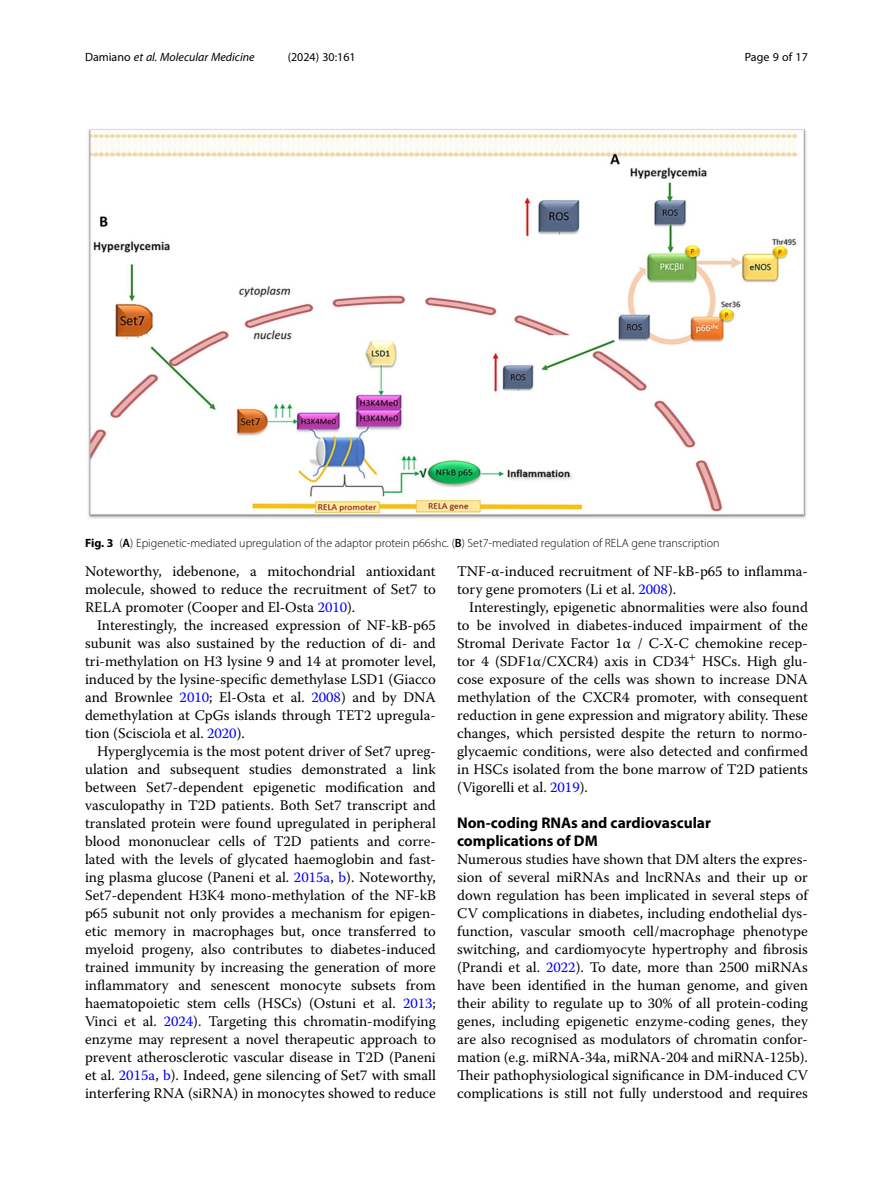
<style>
.page{position:relative;width:893px;height:1191px;background:#fff}
.page>*{position:absolute;margin:0;border:0;box-sizing:border-box;transform-origin:0 0}
.Head_1{font:700 15.45px/18px "Myriad Pro";color:#000}
.Body_Text_Indent{font:14.7px/18px "Warnock Pro";color:#000;text-align:justify}
.Body_Text{font:14.7px/18px "Warnock Pro";color:#000;text-align:justify}
.Figure_Caption{font:300 12px "Myriad Pro";color:#000}
.t1{font:italic 12px "Myriad Pro";color:#000}
.t2{font:12px "Myriad Pro";color:#000}
.s1{font-style:normal}
.s2{font-weight:700}
.s3{font-weight:600}
.s4{color:#00f}
</style>
<div class="page">
<img style="left:87px;top:129px;width:720px;height:390px">
<p class="t1" style="left:85px;top:50px;width:171px"><span class="s1">Damiano</span> et al. Molecular Medicine</p>
<p class="t2" style="left:288px;top:50px;width:70px">(2024) 30:161</p>
<p class="t2" style="left:745px;top:50px;width:65px">Page 9 of 17</p>
<p class="Figure_Caption" style="left:85px;top:535px;width:636px"><span class="s2">Fig. 3</span> (<span class="s3">A</span>) Epigenetic-mediated upregulation of the adaptor protein p66shc. (<span class="s3">B</span>) Set7-mediated regulation of RELA gene transcription</p>
<p class="Body_Text_Indent" style="left:85px;top:562px;width:352px">Noteworthy, idebenone, a mitochondrial antioxidant molecule, showed to reduce the recruitment of Set7 to RELA promoter (Cooper and El-Osta <span class="s4">2010</span>).</p>
<p class="Body_Text_Indent" style="left:85px;top:616px;width:352px;text-indent:12px">Interestingly, the increased expression of NF-kB-p65 subunit was also sustained by the reduction of di- and tri-methylation on H3 lysine 9 and 14 at promoter level, induced by the lysine-specific demethylase LSD1 (Giacco and Brownlee <span class="s4">2010</span>; El-Osta et al. <span class="s4">2008</span>) and by DNA demethylation at CpGs islands through TET2 upregula&shy;tion (Scisciola et al. <span class="s4">2020</span>).</p>
<p class="Body_Text_Indent" style="left:85px;top:742px;width:352px;text-indent:12px">Hyperglycemia is the most potent driver of Set7 upreg&shy;ulation and subsequent studies demonstrated a link between Set7-dependent epigenetic modification and vasculopathy in T2D patients. Both Set7 transcript and translated protein were found upregulated in peripheral blood mononuclear cells of T2D patients and corre&shy;lated with the levels of glycated haemoglobin and fast&shy;ing plasma glucose (Paneni et al. <span class="s4">2015a</span>, <span class="s4">b</span>). Noteworthy, Set7-dependent H3K4 mono-methylation of the NF-kB p65 subunit not only provides a mechanism for epigen&shy;etic memory in macrophages but, once transferred to myeloid progeny, also contributes to diabetes-induced trained immunity by increasing the generation of more inflammatory and senescent monocyte subsets from haematopoietic stem cells (HSCs) (Ostuni et al. <span class="s4">2013</span>; Vinci et al. <span class="s4">2024</span>). Targeting this chromatin-modifying enzyme may represent a novel therapeutic approach to prevent atherosclerotic vascular disease in T2D (Paneni et al. <span class="s4">2015a</span>, <span class="s4">b</span>). Indeed, gene silencing of Set7 with small interfering RNA (siRNA) in monocytes showed to reduce</p>
<p class="Body_Text_Indent" style="left:457px;top:562px;width:352px">TNF-α-induced recruitment of NF-kB-p65 to inflamma&shy;tory gene promoters (Li et al. <span class="s4">2008</span>).</p>
<p class="Body_Text_Indent" style="left:457px;top:598px;width:352px;text-indent:12px">Interestingly, epigenetic abnormalities were also found to be involved in diabetes-induced impairment of the Stromal Derivate Factor 1α / C-X-C chemokine recep&shy;tor 4 (SDF1α/CXCR4) axis in CD34<sup>+</sup> HSCs. High glu&shy;cose exposure of the cells was shown to increase DNA methylation of the CXCR4 promoter, with consequent reduction in gene expression and migratory ability. These changes, which persisted despite the return to normo&shy;glycaemic conditions, were also detected and confirmed in HSCs isolated from the bone marrow of T2D patients (Vigorelli et al. <span class="s4">2019</span>).</p>
<p class="Head_1" style="left:457px;top:813px;width:255px">Non-coding RNAs and cardiovascular complications of DM</p>
<p class="Body_Text" style="left:457px;top:850px;width:352px">Numerous studies have shown that DM alters the expres&shy;sion of several miRNAs and lncRNAs and their up or down regulation has been implicated in several steps of CV complications in diabetes, including endothelial dys&shy;function, vascular smooth cell/macrophage phenotype switching, and cardiomyocyte hypertrophy and fibrosis (Prandi et al. <span class="s4">2022</span>). To date, more than 2500 miRNAs have been identified in the human genome, and given their ability to regulate up to 30% of all protein-coding genes, including epigenetic enzyme-coding genes, they are also recognised as modulators of chromatin confor&shy;mation (e.g. miRNA-34a, miRNA-204 and miRNA-125b).<br>Their pathophysiological significance in DM-induced CV complications is still not fully understood and requires</p>
</div>
